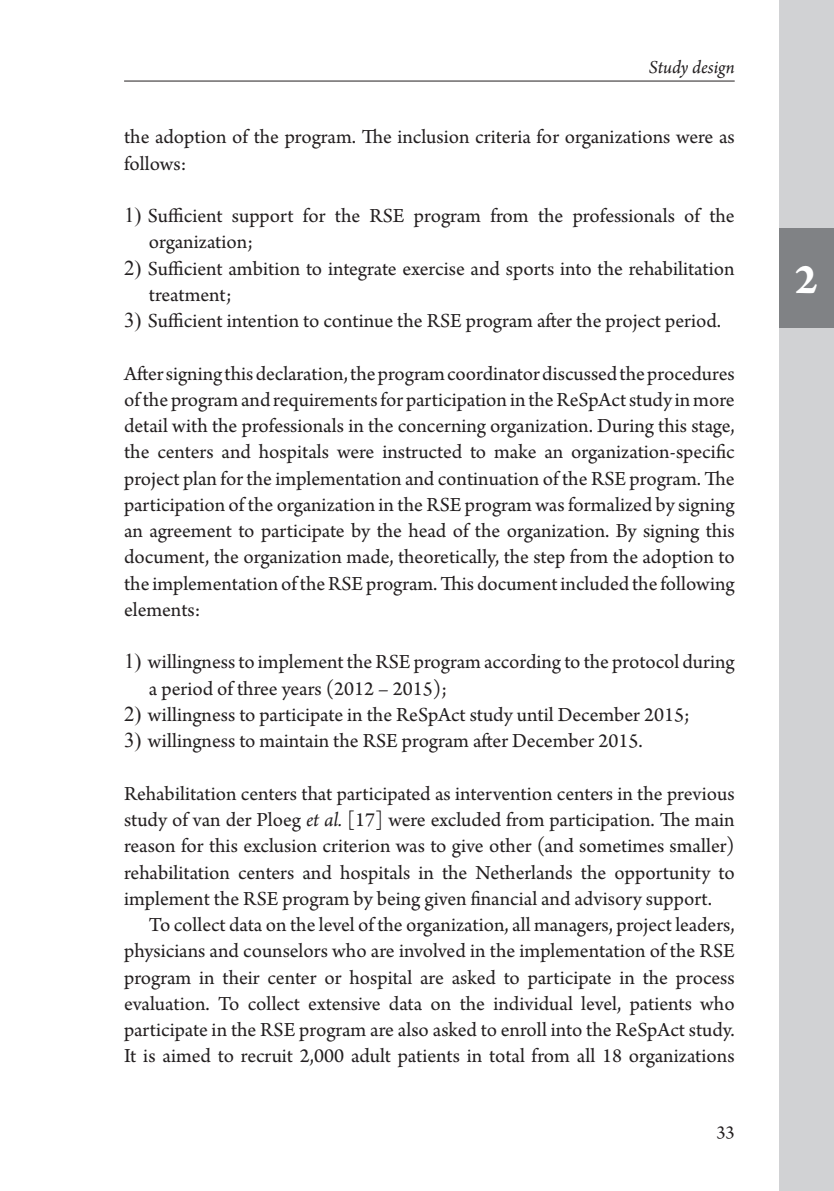
<style>
.page{position:relative;width:834px;height:1191px;background:#fff}
.page>*{position:absolute;margin:0;border:0;box-sizing:border-box;transform-origin:0 0}
.t1{font:700 45.5px "Arno Pro";color:#fff}
.Normal__Web{font:21px/26.2px "Arno Pro";color:#231f20}
.t2{font:italic 19.25px "Arno Pro";color:#231f20}
.t3{font:19.25px "Arno Pro";color:#231f20}
.s1{font-family:"Times New Roman"}
.s2{font-style:italic}
</style>
<div class="page">
<div style="left:779px;top:0;width:54px;height:1191px;background:#d1d2d4"></div>
<hr style="left:124px;top:81px;width:610px;height:1px;background:#231f20">
<div style="left:779px;top:228px;width:54px;height:99px;background:#808285"></div>
<p class="t2" style="left:648px;top:56px;width:87px">Study design</p>
<p class="Normal__Web" style="left:124px;top:125px;width:612px">the adoption of the program. The inclusion criteria for organizations were as follows:</p>
<p class="Normal__Web" style="left:149px;top:204px;width:587px;text-indent:-25px"><span class="s1">1)</span> Sufficient support for the RSE program from the professionals of the organization;</p>
<p class="Normal__Web" style="left:149px;top:256px;width:587px;text-indent:-25px"><span class="s1">2)</span> Sufficient ambition to integrate exercise and sports into the rehabilitation treatment;</p>
<p class="Normal__Web" style="left:124px;top:309px;width:598px"><span class="s1">3)</span> Sufficient intention to continue the RSE program after the project period.</p>
<p class="Normal__Web" style="left:124px;top:361px;width:612px;text-align:justify">After signing this declaration, the program coordinator discussed the procedures of the program and requirements for participation in the ReSpAct study in more detail with the professionals in the concerning organization. During this stage, the centers and hospitals were instructed to make an organization-specific project plan for the implementation and continuation of the RSE program. The participation of the organization in the RSE program was formalized by signing an agreement to participate by the head of the organization. By signing this document, the organization made, theoretically, the step from the adoption to the implementation of the RSE program. This document included the following elements:</p>
<p class="Normal__Web" style="left:149px;top:650px;width:587px;text-indent:-25px"><span class="s1">1)</span> willingness to implement the RSE program according to the protocol during a period of three years (2012 – 2015);</p>
<p class="Normal__Web" style="left:124px;top:702px;width:567px"><span class="s1">2)</span> willingness to participate in the ReSpAct study until December 2015;</p>
<p class="Normal__Web" style="left:124px;top:729px;width:520px"><span class="s1">3)</span> willingness to maintain the RSE program after December 2015.</p>
<p class="Normal__Web" style="left:124px;top:781px;width:612px;text-align:justify">Rehabilitation centers that participated as intervention centers in the previous study of van der Ploeg <span class="s2">et al.</span> [17] were excluded from participation. The main reason for this exclusion criterion was to give other (and sometimes smaller) rehabilitation centers and hospitals in the Netherlands the opportunity to implement the RSE program by being given financial and advisory support.</p>
<p class="Normal__Web" style="left:124px;top:912px;width:612px;text-align:justify;text-indent:25px">To collect data on the level of the organization, all managers, project leaders, physicians and counselors who are involved in the implementation of the RSE program in their center or hospital are asked to participate in the process evaluation. To collect extensive data on the individual level, patients who participate in the RSE program are also asked to enroll into the ReSpAct study.<br>It is aimed to recruit 2,000 adult patients in total from all 18 organizations</p>
<p class="t3" style="left:716px;top:1121px;width:20px">33</p>
<h1 class="t1" style="left:794px;top:253px;width:25px">2</h1>
</div>
